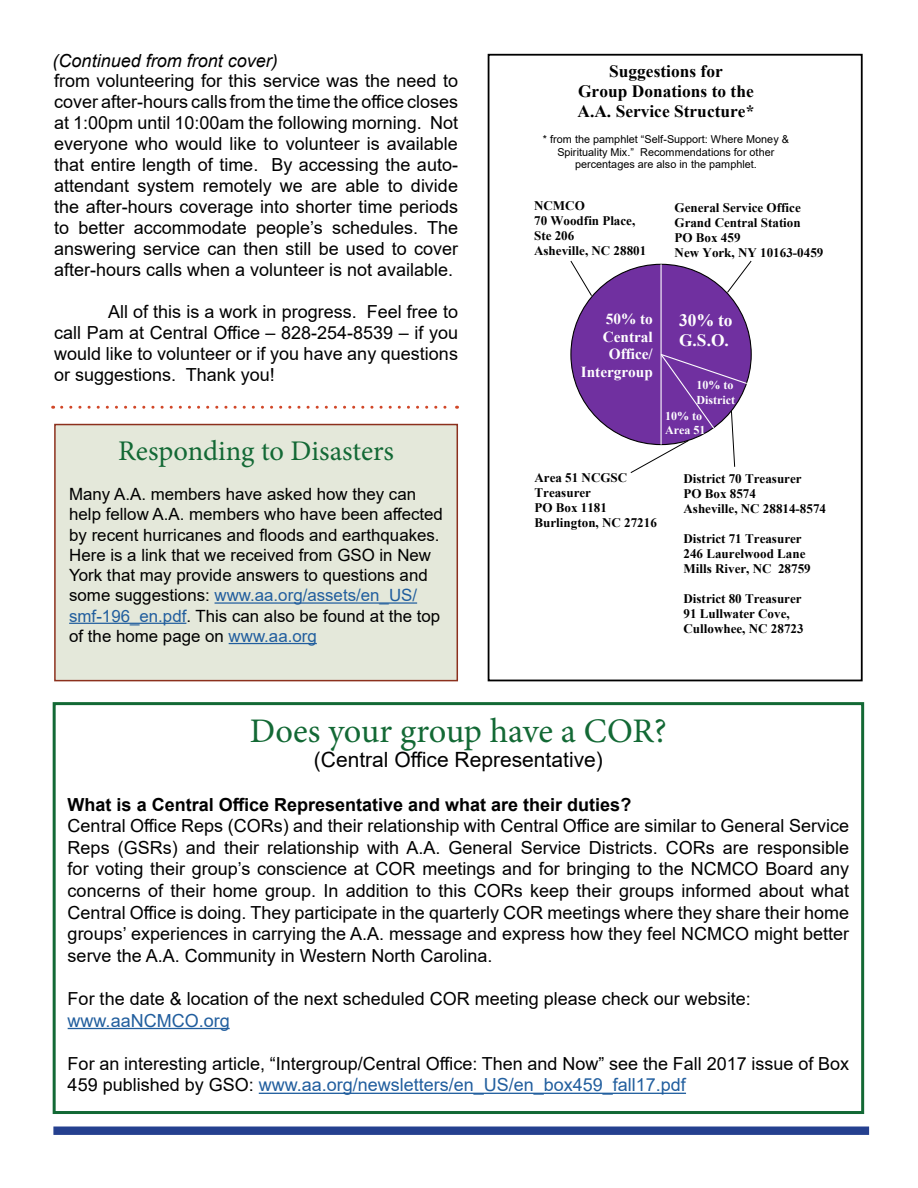
<style>
.page{position:relative;width:918px;height:1188px;background:#fff}
.page>*{position:absolute;margin:0;border:0;box-sizing:border-box;transform-origin:0 0}
.t1{font:34.5px "Minion Pro";letter-spacing:-.01em;color:#136935}
.t2{font:28.5px "Minion Pro";letter-spacing:-.005em;color:#136935}
.t3{font:21px "Arial";color:#000}
.t4{font:18px/21px "Arial";color:#000;text-align:justify}
.t5{font:700 18px "Arial";color:#000}
.t6{font:italic 18px "Arial";color:#000}
.t7{font:18px "Arial";color:#215e9e}
.t8{font:700 17.4px/20.1px "Times New Roman";color:#000;text-align:center}
.t9{font:700 17.4px/20px "Times New Roman";color:#fff}
.t10{font:16.8px/20.2px "Arial";color:#000}
.t11{font:700 15.3px/17.7px "Times New Roman";color:#fff;text-align:right}
.t12{font:700 13.05px/15px "Times New Roman";color:#000}
.t13{font:700 12px/14.1px "Times New Roman";color:#fff}
.t14{font:10.8px/12.5px "Arial";color:#000;text-align:center}
.s1{color:#215e9e}
</style>
<div class="page">
<div style="left:53px;top:1127px;width:816px;height:8px;background:#25408f;border:2px solid #25408f"></div>
<svg style="left:62px;top:406px;width:396px;height:3px"></svg>
<div style="left:571px;top:264px;width:180px;height:181px;background:#7030a0;border-radius:50%"></div>
<img style="left:570px;top:310px;width:91px;height:109px">
<hr style="left:661px;top:264px;width:1px;height:181px;background:#fff">
<svg style="left:630px;top:353px;width:118px;height:120px"></svg>
<svg style="left:727px;top:260px;width:25px;height:33px"></svg>
<svg style="left:570px;top:260px;width:22px;height:36px"></svg>
<div style="left:488px;top:54px;width:375px;height:627px;border:2px solid #000"></div>
<div style="left:55px;top:425px;width:402px;height:256px;background:#e4e8da"></div>
<hr style="left:215px;top:602px;width:202px;height:2px;background:#215e9e">
<hr style="left:69px;top:623px;width:117px;height:1px;background:#215e9e">
<hr style="left:229px;top:643px;width:88px;height:1px;background:#215e9e">
<div style="left:54px;top:424px;width:404px;height:257px;border:2px solid #8c301d"></div>
<hr style="left:68px;top:1028px;width:162px;height:1px;background:#215e9e">
<hr style="left:259px;top:1093px;width:427px;height:1px;background:#215e9e">
<div style="left:53px;top:702px;width:811px;height:412px;border:3px solid #136935"></div>
<p class="t6" style="left:53px;top:49px;width:227px">(Continued from front cover)</p>
<p class="t4" style="left:54px;top:70px;width:405px">from volunteering for this service was the need to cover after-hours calls from the time the office closes at 1:00pm until 10:00am the following morning. Not everyone who would like to volunteer is available that entire length of time. By accessing the auto&shy;attendant system remotely we are able to divide the after-hours coverage into shorter time periods to better accommodate people’s schedules. The answering service can then still be used to cover after-hours calls when a volunteer is not available.</p>
<p class="t4" style="left:54px;top:301px;width:405px;text-indent:54px">All of this is a work in progress. Feel free to call Pam at Central Office – 828-254-8539 – if you would like to volunteer or if you have any questions or suggestions. Thank you!</p>
<h2 class="t2" style="left:118px;top:431px;width:277px">Responding to Disasters</h2>
<p class="t10" style="left:69px;top:484px;width:375px">Many A.A. members have asked how they can help fellow A.A. members who have been affected by recent hurricanes and floods and earthquakes.<br>Here is a link that we received from GSO in New York that may provide answers to questions and some suggestions: <span class="s1">www.aa.org/assets/en_US/ smf-196_en.pdf</span>. This can also be found at the top of the home page on <span class="s1">www.aa.org</span></p>
<p class="t8" style="left:578px;top:60px;width:178px">Suggestions for<br>Group Donations to the<br>A.A. Service Structure*</p>
<p class="t14" style="left:543px;top:133px;width:248px">* from the pamphlet “Self-Support: Where Money &amp;<br>Spirituality Mix.” Recommendations for other percentages are also in the pamphlet.</p>
<p class="t12" style="left:675px;top:199px;width:150px">General Service Office<br>Grand Central Station<br>PO Box 459<br>New York, NY 10163-0459</p>
<p class="t12" style="left:534px;top:198px;width:114px">NCMCO<br>70 Woodfin Place,<br>Ste 206<br>Asheville, NC 28801</p>
<p class="t11" style="left:581px;top:310px;width:74px">50% to<br>Central<br>Office/<br>Intergroup</p>
<p class="t9" style="left:679px;top:310px;width:55px">30% to<br>G.S.O.</p>
<p class="t13" style="left:697px;top:378px;width:40px">10% to<br>District</p>
<p class="t13" style="left:665px;top:408px;width:42px">10% to<br>Area 51</p>
<p class="t12" style="left:535px;top:470px;width:124px">Area 51 NCGSC<br>Treasurer<br>PO Box 1181<br>Burlington, NC 27216</p>
<p class="t12" style="left:684px;top:471px;width:144px">District 70 Treasurer<br>PO Box 8574<br>Asheville, NC 28814-8574</p>
<p class="t12" style="left:684px;top:531px;width:129px">District 71 Treasurer<br>246 Laurelwood Lane<br>Mills River, NC 28759</p>
<p class="t12" style="left:684px;top:591px;width:122px">District 80 Treasurer<br>91 Lullwater Cove,<br>Cullowhee, NC 28723</p>
<h1 class="t1" style="left:250px;top:708px;width:419px">Does your group have a COR?</h1>
<p class="t3" style="left:314px;top:746px;width:290px">(Central Office Representative)</p>
<p class="t5" style="left:68px;top:792px;width:565px">What is a Central Office Representative and what are their duties?</p>
<p class="t4" style="left:68px;top:815px;width:783px;line-height:21.6px">Central Office Reps (CORs) and their relationship with Central Office are similar to General Service Reps (GSRs) and their relationship with A.A. General Service Districts. CORs are responsible for voting their group’s conscience at COR meetings and for bringing to the NCMCO Board any concerns of their home group. In addition to this CORs keep their groups informed about what Central Office is doing. They participate in the quarterly COR meetings where they share their home groups’ experiences in carrying the A.A. message and express how they feel NCMCO might better serve the A.A. Community in Western North Carolina.</p>
<p class="t4" style="left:68px;top:988px;width:685px">For the date &amp; location of the next scheduled COR meeting please check our website:</p>
<p class="t7" style="left:68px;top:1008px;width:164px">www.aaNCMCO.org</p>
<p class="t4" style="left:68px;top:1053px;width:783px;line-height:21.6px">For an interesting article, “Intergroup/Central Office: Then and Now” see the Fall 2017 issue of Box<br>459 published by GSO: <span class="s1">www.aa.org/newsletters/en_US/en_box459_fall17.pdf</span></p>
</div>
